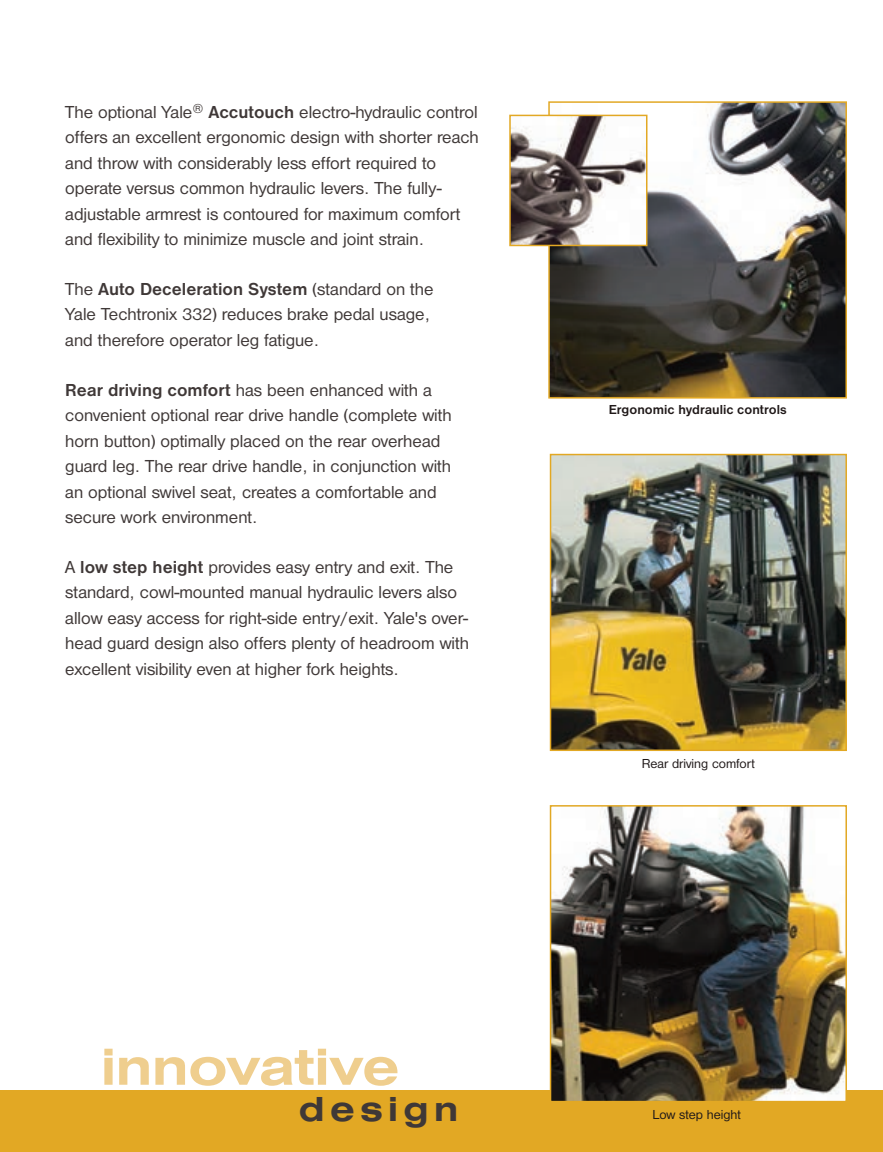
<style>
.page{position:relative;width:883px;height:1152px;background:#fff}
.page>*{position:absolute;margin:0;border:0;box-sizing:border-box;transform-origin:0 0}
.t1{font:54px "Nimbus San D Bold Exte";color:#efce8e}
.t2{font:36px "Nimbus San D Bold Exte";letter-spacing:.155em;color:#3f3837}
.t3{font:18px/25.5px "Nimbus San D";color:#3f3837}
.t4{font:13.5px "Nimbus San D";color:#201919}
.t5{font:700 13.5px "Nimbus San D";color:#201919}
.s1{font-weight:700}
</style>
<div class="page">
<div style="left:0;top:1089px;width:882px;height:62px;background:#e2a824"></div>
<img style="left:552px;top:456px;width:291px;height:291px">
<div style="left:549px;top:453px;width:297px;height:297px;border:2px solid #e2a824"></div>
<img style="left:552px;top:807px;width:291px;height:291px">
<div style="left:549px;top:804px;width:297px;height:297px;border:2px solid #e2a824"></div>
<img style="left:551px;top:104px;width:292px;height:291px">
<div style="left:548px;top:101px;width:298px;height:297px;border:2px solid #e2a824"></div>
<img style="left:512px;top:118px;width:132px;height:125px">
<div style="left:509px;top:115px;width:138px;height:131px;border:2px solid #e2a824"></div>
<p class="t3" style="left:65px;top:99px;width:415px">The optional Yale<sup>®</sup> <span class="s1">Accutouch</span> electro-hydraulic control offers an excellent ergonomic design with shorter reach and throw with considerably less effort required to operate versus common hydraulic levers. The fully&shy;adjustable armrest is contoured for maximum comfort and flexibility to minimize muscle and joint strain.</p>
<p class="t3" style="left:65px;top:276px;width:370px">The <span class="s1">Auto Deceleration System</span> (standard on the<br>Yale Techtronix 332) reduces brake pedal usage, and therefore operator leg fatigue.</p>
<p class="t3" style="left:65px;top:376px;width:388px"><span class="s1">Rear driving comfort</span> has been enhanced with a convenient optional rear drive handle (complete with horn button) optimally placed on the rear overhead guard leg. The rear drive handle, in conjunction with an optional swivel seat, creates a comfortable and secure work environment.</p>
<p class="t3" style="left:65px;top:553px;width:405px">A <span class="s1">low step height</span> provides easy entry and exit. The standard, cowl-mounted manual hydraulic levers also allow easy access for right-side entry/exit. Yale's over&shy;head guard design also offers plenty of headroom with excellent visibility even at higher fork heights.</p>
<h1 class="t1" style="left:101px;top:1034px;width:300px">innovative</h1>
<h2 class="t2" style="left:299px;top:1087px;width:161px">design</h2>
<p class="t5" style="left:608px;top:401px;width:179px">Ergonomic hydraulic controls</p>
<p class="t4" style="left:641px;top:755px;width:115px">Rear driving comfort</p>
<p class="t4" style="left:652px;top:1106px;width:90px">Low step height</p>
</div>
